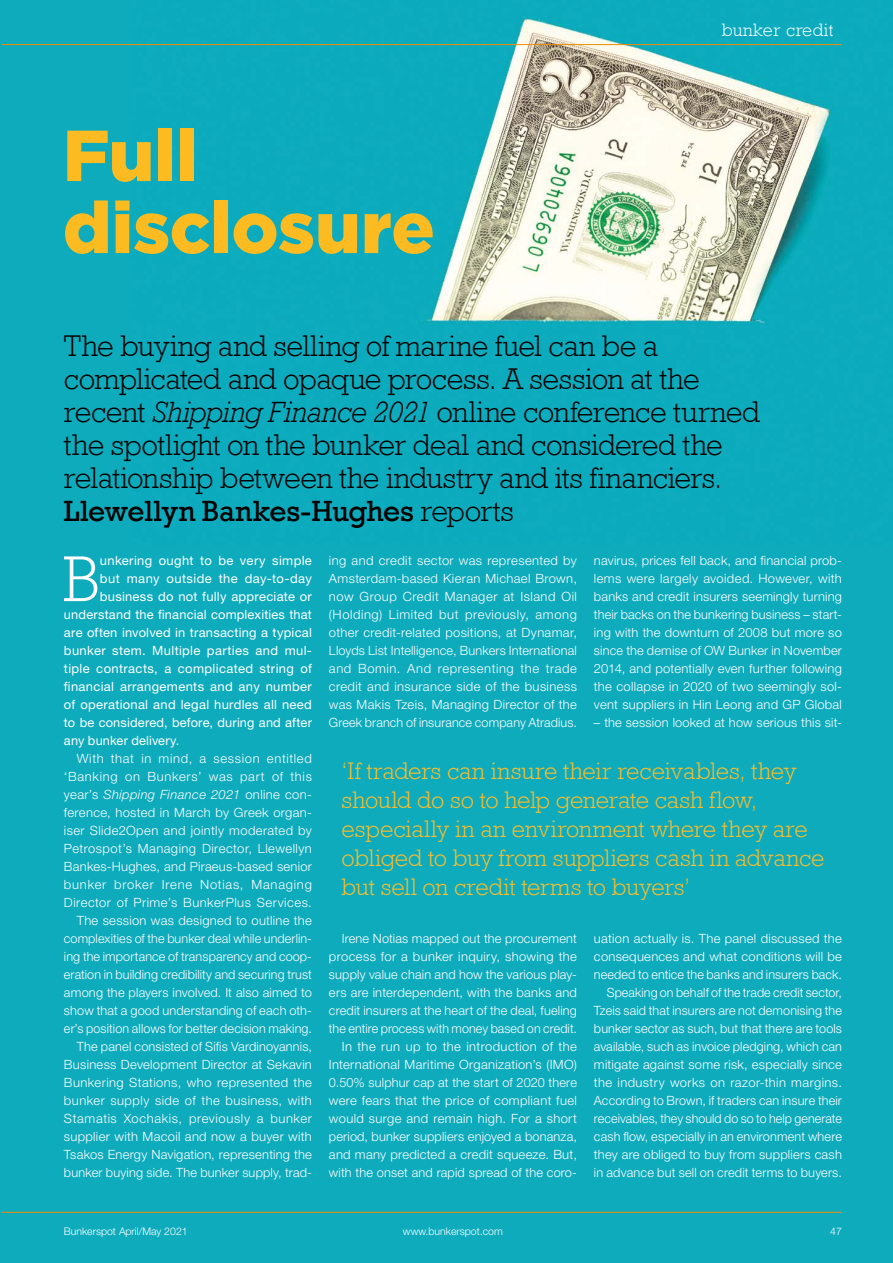
<style>
.page{position:relative;width:893px;height:1263px;background:#0dabbc}
.page>*{position:absolute;margin:0;border:0;box-sizing:border-box;transform-origin:0 0}
.t1{font:900 72px/72px "Gotham";letter-spacing:-.005em;color:#fbbb21}
.t2{font:300 65.7px "Rockwell";color:#fff}
.t3{font:300 30px/33px "Rockwell";letter-spacing:-.015em;color:#000}
.t4{font:300 24px/28.8px "Rockwell";letter-spacing:-.005em;color:#fbbd2b}
.t5{font:300 18px "Rockwell";letter-spacing:.025em;color:#fff}
.t6{font:300 12.75px/18px "Helvetica Neue LT Std";letter-spacing:.015em;color:#fff;text-align:right}
.t7{font:12.75px "Helvetica Neue LT Std";letter-spacing:.02em;color:#fff}
.t8{font:300 10.5px "Helvetica Neue LT Std";color:#fff}
.s1{font-style:italic}
.s2{font-weight:400}
</style>
<div class="page">
<img style="left:133px;top:17px;width:709px;height:307px">
<hr style="left:2px;top:44px;width:840px;height:1px;background:#f18c00">
<hr style="left:2px;top:1212px;width:840px;height:1px;background:#f18c00">
<h1 class="t1" style="left:63px;top:119px;width:374px">Full disclosure</h1>
<h3 class="t5" style="left:722px;top:20px;width:113px">bunker credit</h3>
<p class="t3" style="left:64px;top:329px;width:697px">The buying and selling of marine fuel can be a complicated and opaque process. A session at the recent <span class="s1">Shipping Finance 2021</span> online conference turned the spotlight on the bunker deal and considered the relationship between the industry and its financiers.<br><span class="s2">Llewellyn Bankes-Hughes</span> reports</p>
<h2 class="t2" style="left:63px;top:541px;width:39px">B</h2>
<p class="t7" style="left:100px;top:553px;width:214px">unkering ought to be very simple</p>
<p class="t7" style="left:100px;top:571px;width:214px">but many outside the day-to-day</p>
<p class="t7" style="left:100px;top:589px;width:214px">business do not fully appreciate or</p>
<p class="t7" style="left:64px;top:607px;width:249px">understand the financial complexities that</p>
<p class="t7" style="left:64px;top:625px;width:249px">are often involved in transacting a typical</p>
<p class="t7" style="left:64px;top:643px;width:249px">bunker stem. Multiple parties and mul-</p>
<p class="t7" style="left:64px;top:661px;width:249px">tiple contracts, a complicated string of</p>
<p class="t7" style="left:64px;top:679px;width:249px">financial arrangements and any number</p>
<p class="t7" style="left:64px;top:697px;width:249px">of operational and legal hurdles all need</p>
<p class="t7" style="left:64px;top:715px;width:249px">to be considered, before, during and after</p>
<p class="t7" style="left:64px;top:733px;width:117px">any bunker delivery.</p>
<p class="t6" style="left:64px;top:749px;width:249px">With that in mind, a session entitled ‘Banking on Bunkers’ was part of this year’s <span class="s1">Shipping Finance 2021</span> online con&shy;ference, hosted in March by Greek organ&shy;iser Slide2Open and jointly moderated by Petrospot’s Managing Director, Llewellyn Bankes-Hughes, and Piraeus-based senior bunker broker Irene Notias, Managing Director of Prime’s BunkerPlus Services.<br>The session was designed to outline the complexities of the bunker deal while underlin&shy;ing the importance of transparency and coop&shy;eration in building credibility and securing trust among the players involved. It also aimed to show that a good understanding of each oth&shy;er’s position allows for better decision making.<br>The panel consisted of Sifis Vardinoyannis, Business Development Director at Sekavin Bunkering Stations, who represented the bunker supply side of the business, with Stamatis Xochakis, previously a bunker supplier with Macoil and now a buyer with Tsakos Energy Navigation, representing the bunker buying side. The bunker supply, trad-</p>
<p class="t6" style="left:329px;top:551px;width:250px;text-align:justify">ing and credit sector was represented by Amsterdam-based Kieran Michael Brown, now Group Credit Manager at Island Oil (Holding) Limited but previously, among other credit-related positions, at Dynamar, Lloyds List Intelligence, Bunkers International and Bomin. And representing the trade credit and insurance side of the business was Makis Tzeis, Managing Director of the Greek branch of insurance company Atradius.</p>
<p class="t6" style="left:594px;top:551px;width:249px;text-align:justify">navirus, prices fell back, and financial prob&shy;lems were largely avoided. However, with banks and credit insurers seemingly turning their backs on the bunkering business – start&shy;ing with the downturn of 2008 but more so since the demise of OW Bunker in November 2014, and potentially even further following the collapse in 2020 of two seemingly sol&shy;vent suppliers in Hin Leong and GP Global</p>
<p class="t6" style="left:594px;top:713px;width:249px">– the session looked at how serious this sit-</p>
<h3 class="t4" style="left:342px;top:757px;width:484px">‘If traders can insure their receivables, they should do so to help generate cash flow, especially in an environment where they are obliged to buy from suppliers cash in advance but sell on credit terms to buyers’</h3>
<p class="t6" style="left:329px;top:929px;width:249px">Irene Notias mapped out the procurement process for a bunker inquiry, showing the supply value chain and how the various play&shy;ers are interdependent, with the banks and credit insurers at the heart of the deal, fueling the entire process with money based on credit.<br>In the run up to the introduction of the International Maritime Organization’s (IMO)<br>0.50% sulphur cap at the start of 2020 there were fears that the price of compliant fuel would surge and remain high. For a short period, bunker suppliers enjoyed a bonanza, and many predicted a credit squeeze. But, with the onset and rapid spread of the coro-</p>
<p class="t6" style="left:594px;top:929px;width:250px">uation actually is. The panel discussed the consequences and what conditions will be needed to entice the banks and insurers back.<br>Speaking on behalf of the trade credit sector, Tzeis said that insurers are not demonising the bunker sector as such, but that there are tools available, such as invoice pledging, which can mitigate against some risk, especially since the industry works on razor-thin margins.<br>According to Brown, if traders can insure their receivables, they should do so to help generate cash flow, especially in an environment where they are obliged to buy from suppliers cash in advance but sell on credit terms to buyers.</p>
<p class="t8" style="left:64px;top:1225px;width:125px">Bunkerspot April/May 2021</p>
<p class="t8" style="left:403px;top:1225px;width:101px">www.bunkerspot.com</p>
<p class="t8" style="left:830px;top:1225px;width:13px">47</p>
</div>
